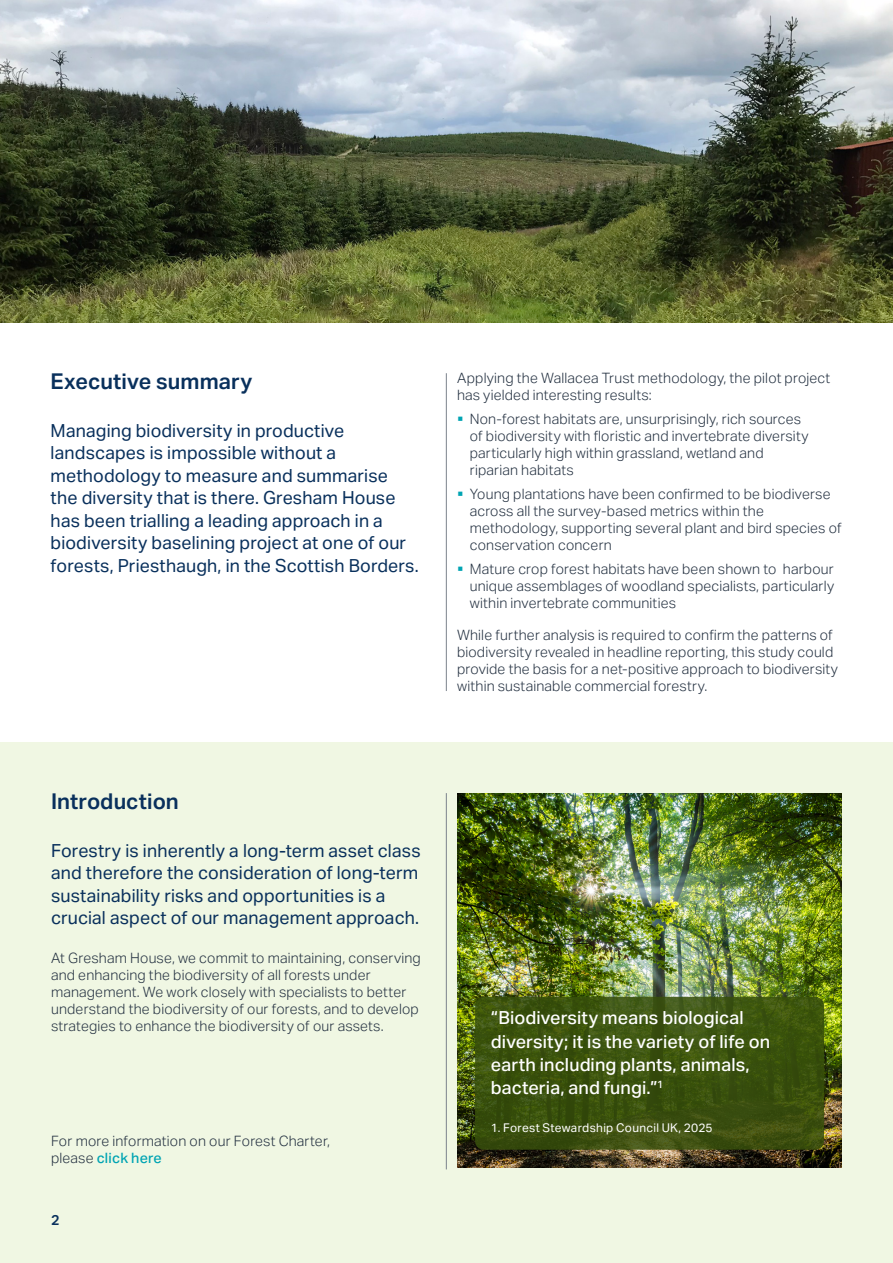
<style>
.page{position:relative;width:893px;height:1263px;background:#fff}
.page>*{position:absolute;margin:0;border:0;box-sizing:border-box;transform-origin:0 0}
.t1{font:600 21.75px "Aktiv Grotesk";letter-spacing:.005em;color:#09305c}
.t2{font:18px/22.5px "Aktiv Grotesk";letter-spacing:.005em;color:#09305c}
.t3{font:500 18px/23.2px "Aktiv Grotesk";letter-spacing:.005em;color:#fff}
.t4{font:300 14.25px/17.1px "Aktiv Grotesk";letter-spacing:.01em;color:#233040}
.t5{font:600 14.25px "Aktiv Grotesk";color:#09305c}
.t6{font:12px "Aktiv Grotesk";letter-spacing:.02em;color:#fff}
.s1{font-weight:500;color:#00a4b3}
</style>
<div class="page">
<div style="left:0;top:742px;width:893px;height:521px;background:#f0f7e3"></div>
<img style="left:457px;top:793px;width:385px;height:374px">
<svg style="left:475px;top:997px;width:349px;height:153px;background:#3c520f"></svg>
<hr style="left:446px;top:793px;width:1px;height:376px;background:#7b838c">
<img style="left:0;top:0;width:893px;height:322px">
<hr style="left:446px;top:373px;width:1px;height:318px;background:#7b838c">
<h1 class="t1" style="left:51px;top:368px;width:203px">Executive summary</h1>
<p class="t2" style="left:51px;top:419px;width:370px">Managing biodiversity in productive landscapes is impossible without a methodology to measure and summarise the diversity that is there. Gresham House has been trialling a leading approach in a biodiversity baselining project at one of our forests, Priesthaugh, in the Scottish Borders.</p>
<p class="t4" style="left:457px;top:370px;width:375px">Applying the Wallacea Trust methodology, the pilot project has yielded interesting results:</p>
<p class="t4" style="left:470px;top:410px;width:340px">Non-forest habitats are, unsurprisingly, rich sources of biodiversity with floristic and invertebrate diversity particularly high within grassland, wetland and riparian habitats</p>
<p class="t4" style="left:470px;top:485px;width:373px">Young plantations have been confirmed to be biodiverse across all the survey-based metrics within the methodology, supporting several plant and bird species of conservation concern</p>
<p class="t4" style="left:470px;top:560px;width:366px;text-align:justify">Mature crop forest habitats have been shown to harbour unique assemblages of woodland specialists, particularly within invertebrate communities</p>
<p class="t4" style="left:457px;top:626px;width:382px">While further analysis is required to confirm the patterns of biodiversity revealed in headline reporting, this study could provide the basis for a net-positive approach to biodiversity within sustainable commercial forestry.</p>
<h1 class="t1" style="left:51px;top:788px;width:129px">Introduction</h1>
<p class="t2" style="left:51px;top:839px;width:371px">Forestry is inherently a long-term asset class and therefore the consideration of long-term sustainability risks and opportunities is a crucial aspect of our management approach.</p>
<p class="t4" style="left:51px;top:949px;width:371px">At Gresham House, we commit to maintaining, conserving and enhancing the biodiversity of all forests under management. We work closely with specialists to better understand the biodiversity of our forests, and to develop strategies to enhance the biodiversity of our assets.</p>
<p class="t4" style="left:51px;top:1133px;width:280px">For more information on our Forest Charter, please <span class="s1">click here</span></p>
<p class="t5" style="left:51px;top:1211px;width:10px">2</p>
<p class="t3" style="left:491px;top:1006px;width:281px">“Biodiversity means biological diversity; it is the variety of life on earth including plants, animals, bacteria, and fungi.”<sup>1</sup></p>
<p class="t6" style="left:491px;top:1121px;width:223px">1. Forest Stewardship Council UK, 2025</p>
</div>
